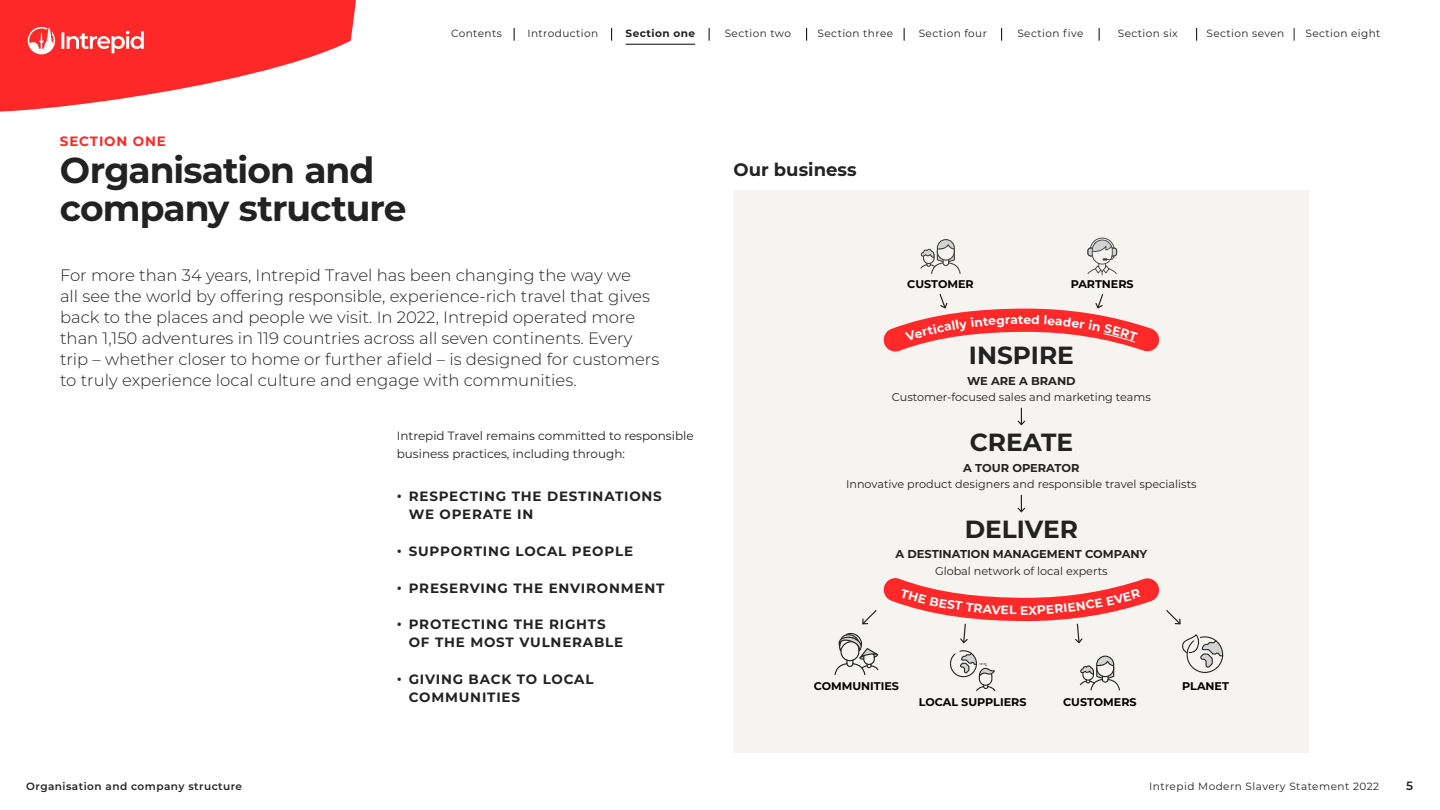
<style>
.page{position:relative;width:1440px;height:810px;background:#fff}
.page>*{position:absolute;margin:0;border:0;box-sizing:border-box;transform-origin:0 0}
.t1{font:700 36px/37.5px "Montserrat";letter-spacing:-.025em;color:#222}
.t2{font:700 24.83px "Montserrat";color:#222}
.t3{font:700 18px "Montserrat";color:#222}
.t4{font:300 16.5px/21px "Montserrat";color:#222}
.t5{font:700 13.5px/18px "Montserrat";letter-spacing:.06em;color:#222}
.t6{font:700 13.5px "Montserrat";letter-spacing:.06em;color:#ff2828}
.t7{font:700 12.3px "Montserrat";color:#fff}
.t8{font:12px/18px "Montserrat";color:#222}
.t9{font:600 12px "Montserrat";color:#222}
.t10{font:700 11.4px "Montserrat";color:#222}
.t11{font:11.18px "Montserrat";color:#222}
.t12{font:700 11.18px "Montserrat";color:#000}
.t13{font:10.5px "Montserrat";letter-spacing:.04em;color:#222}
.t14{font:600 10.5px "Montserrat";letter-spacing:.045em;color:#222}
.t15{font:700 10.5px "Montserrat";letter-spacing:.04em;color:#222}
</style>
<div class="page">
<svg style="left:514px;top:28px;width:1px;height:13px"></svg>
<svg style="left:611px;top:28px;width:1px;height:13px"></svg>
<svg style="left:709px;top:28px;width:1px;height:13px"></svg>
<svg style="left:806px;top:28px;width:1px;height:13px"></svg>
<svg style="left:904px;top:28px;width:1px;height:13px"></svg>
<svg style="left:1001px;top:28px;width:1px;height:13px"></svg>
<svg style="left:1099px;top:28px;width:1px;height:13px"></svg>
<svg style="left:1196px;top:28px;width:1px;height:13px"></svg>
<svg style="left:1294px;top:28px;width:1px;height:13px"></svg>
<hr style="left:626px;top:44px;width:69px;height:1px;background:#222">
<svg style="left:0;top:0;width:356px;height:112px"></svg>
<div style="left:734px;top:190px;width:575px;height:563px;background:#f6f4f0"></div>
<svg style="left:920px;top:239px;width:41px;height:35px"></svg>
<svg style="left:1087px;top:238px;width:30px;height:37px"></svg>
<svg style="left:1017px;top:408px;width:9px;height:18px"></svg>
<svg style="left:1017px;top:495px;width:9px;height:18px"></svg>
<svg style="left:883px;top:294px;width:277px;height:58px"></svg>
<svg style="left:834px;top:578px;width:389px;height:113px"></svg>
<p class="t6" style="left:60px;top:131px;width:107px">SECTION ONE</p>
<h1 class="t1" style="left:60px;top:150px;width:348px">Organisation and company structure</h1>
<p class="t13" style="left:451px;top:27px;width:52px">Contents</p>
<p class="t13" style="left:527px;top:27px;width:72px">Introduction</p>
<p class="t15" style="left:626px;top:26px;width:71px">Section one</p>
<p class="t13" style="left:725px;top:27px;width:68px">Section two</p>
<p class="t13" style="left:818px;top:27px;width:77px">Section three</p>
<p class="t13" style="left:919px;top:27px;width:70px">Section four</p>
<p class="t13" style="left:1017px;top:27px;width:68px">Section five</p>
<p class="t13" style="left:1118px;top:27px;width:62px">Section six</p>
<p class="t13" style="left:1207px;top:27px;width:79px">Section seven</p>
<p class="t13" style="left:1305px;top:27px;width:77px">Section eight</p>
<p class="t3" style="left:734px;top:157px;width:125px">Our business</p>
<p class="t4" style="left:60px;top:265px;width:601px">For more than 34 years, Intrepid Travel has been changing the way we<br>all see the world by offering responsible, experience-rich travel that gives back to the places and people we visit. In 2022, Intrepid operated more than 1,150 adventures in 119 countries across all seven continents. Every trip – whether closer to home or further afield – is designed for customers to truly experience local culture and engage with communities.</p>
<p class="t14" style="left:26px;top:779px;width:217px">Organisation and company structure</p>
<p class="t8" style="left:397px;top:427px;width:298px">Intrepid Travel remains committed to responsible business practices, including through:</p>
<p class="t5" style="left:409px;top:487px;width:255px;text-indent:-12px">• RESPECTING THE DESTINATIONS<br>WE OPERATE IN</p>
<p class="t5" style="left:397px;top:541px;width:238px">• SUPPORTING LOCAL PEOPLE</p>
<p class="t5" style="left:397px;top:578px;width:269px">• PRESERVING THE ENVIRONMENT</p>
<p class="t5" style="left:409px;top:615px;width:216px;text-indent:-12px">• PROTECTING THE RIGHTS<br>OF THE MOST VULNERABLE</p>
<p class="t5" style="left:409px;top:670px;width:186px;text-indent:-12px">• GIVING BACK TO LOCAL<br>COMMUNITIES</p>
<p class="t12" style="left:907px;top:276px;width:68px">CUSTOMER</p>
<p class="t12" style="left:1071px;top:276px;width:64px">PARTNERS</p>
<p class="t7" style="left:1018px;top:311px;width:7px">t</p>
<h2 class="t2" style="left:969px;top:338px;width:106px">INSPIRE</h2>
<p class="t10" style="left:967px;top:372px;width:110px">WE ARE A BRAND</p>
<p class="t11" style="left:892px;top:389px;width:260px">Customer-focused sales and marketing teams</p>
<h2 class="t2" style="left:970px;top:425px;width:105px">CREATE</h2>
<p class="t10" style="left:963px;top:459px;width:118px">A TOUR OPERATOR</p>
<p class="t11" style="left:846px;top:476px;width:352px">Innovative product designers and responsible travel specialists</p>
<h2 class="t2" style="left:965px;top:511px;width:115px">DELIVER</h2>
<p class="t10" style="left:895px;top:546px;width:253px">A DESTINATION MANAGEMENT COMPANY</p>
<p class="t11" style="left:935px;top:563px;width:174px">Global network of local experts</p>
<p class="t12" style="left:814px;top:678px;width:87px">COMMUNITIES</p>
<p class="t12" style="left:1182px;top:678px;width:48px">PLANET</p>
<p class="t12" style="left:919px;top:694px;width:109px">LOCAL SUPPLIERS</p>
<p class="t12" style="left:1063px;top:694px;width:75px">CUSTOMERS</p>
<p class="t13" style="left:1149px;top:779px;width:232px">Intrepid Modern Slavery Statement 2022</p>
<p class="t9" style="left:1406px;top:777px;width:9px">5</p>
</div>
